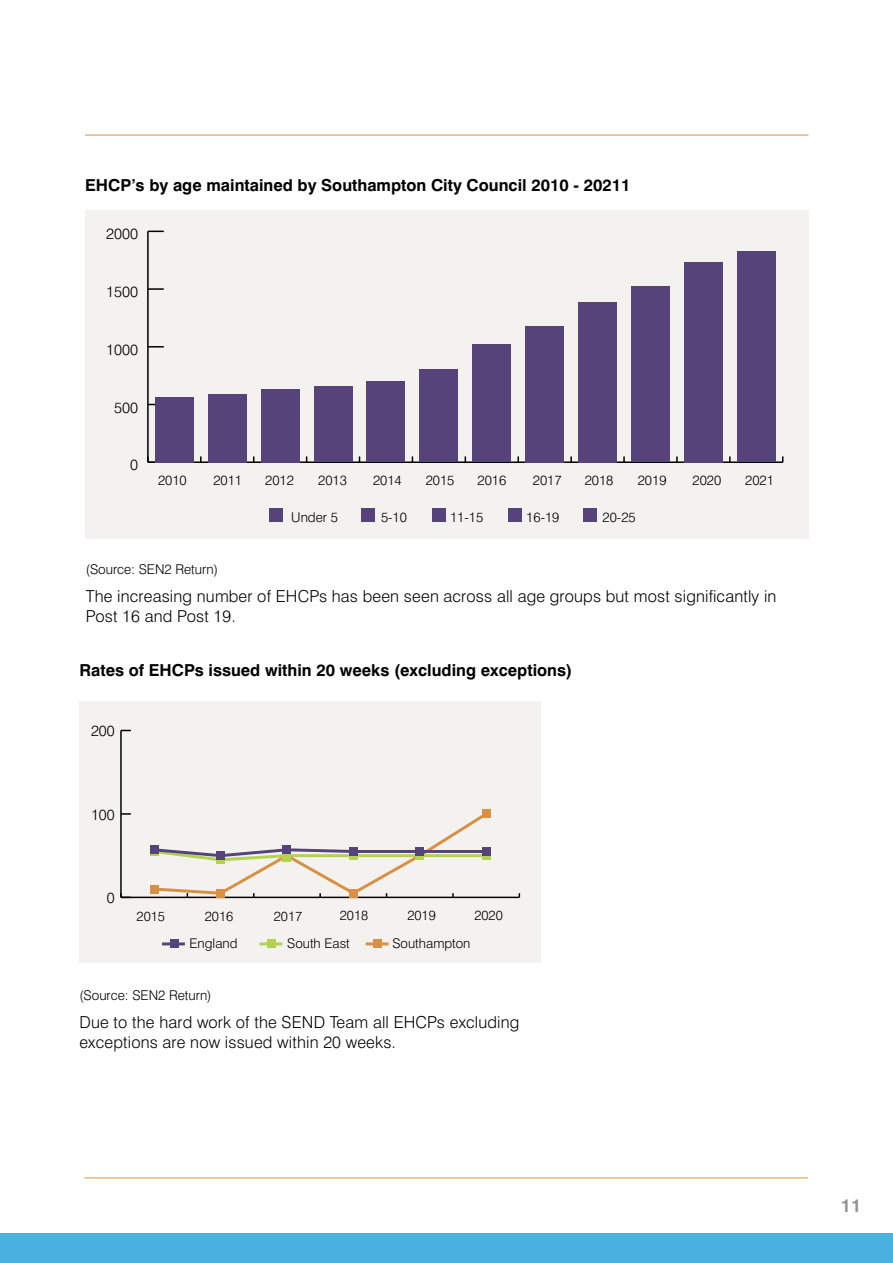
<style>
.page{position:relative;width:893px;height:1263px;background:#fff}
.page>*{position:absolute;margin:0;border:0;box-sizing:border-box;transform-origin:0 0}
.t1{font:700 18px "Swiss 721 BT";color:#939393}
.t2{font:300 16.5px/19.8px "Swiss 721 BT";letter-spacing:.01em;color:#000}
.t3{font:700 16.5px "Swiss 721 BT";color:#000}
.t4{font:300 15px "Swiss 721 BT";color:#000}
.t5{font:300 14.85px "Swiss 721 BT";color:#000}
.t6{font:300 13.5px "Swiss 721 BT";color:#000}
.t7{font:300 13.35px "Swiss 721 BT";color:#000}
</style>
<div class="page">
<div style="left:0;top:1233px;width:893px;height:30px;background:#4bb1e0"></div>
<hr style="left:85px;top:135px;width:724px;height:1px;background:#d89047">
<hr style="left:84px;top:1177px;width:724px;height:1px;background:#d89047">
<div style="left:85px;top:210px;width:724px;height:329px;background:#f4f2ef"></div>
<hr style="left:148px;top:461px;width:635px;height:2px;background:#000">
<svg style="left:623px;top:456px;width:2px;height:6px"></svg>
<svg style="left:676px;top:456px;width:2px;height:6px"></svg>
<svg style="left:729px;top:456px;width:2px;height:6px"></svg>
<hr style="left:147px;top:231px;width:2px;height:231px;background:#000">
<svg style="left:147px;top:456px;width:17px;height:7px"></svg>
<svg style="left:149px;top:346px;width:15px;height:1px"></svg>
<svg style="left:148px;top:288px;width:16px;height:2px"></svg>
<svg style="left:149px;top:231px;width:15px;height:1px"></svg>
<div style="left:155px;top:397px;width:38px;height:65px;background:#55437a"></div>
<div style="left:208px;top:394px;width:38px;height:68px;background:#55437a"></div>
<div style="left:261px;top:389px;width:38px;height:73px;background:#55437a"></div>
<div style="left:314px;top:387px;width:38px;height:75px;background:#55437a"></div>
<div style="left:367px;top:381px;width:38px;height:81px;background:#55437a"></div>
<div style="left:420px;top:369px;width:38px;height:93px;background:#55437a"></div>
<div style="left:473px;top:344px;width:38px;height:118px;background:#55437a"></div>
<div style="left:526px;top:326px;width:38px;height:136px;background:#55437a"></div>
<div style="left:579px;top:302px;width:38px;height:160px;background:#55437a"></div>
<div style="left:631px;top:286px;width:38px;height:176px;background:#55437a"></div>
<div style="left:684px;top:262px;width:38px;height:200px;background:#55437a"></div>
<div style="left:737px;top:251px;width:38px;height:211px;background:#55437a"></div>
<div style="left:269px;top:508px;width:14px;height:14px;background:#55437a"></div>
<div style="left:361px;top:508px;width:14px;height:14px;background:#55437a"></div>
<div style="left:432px;top:508px;width:14px;height:14px;background:#55437a"></div>
<div style="left:508px;top:508px;width:14px;height:14px;background:#55437a"></div>
<div style="left:583px;top:508px;width:14px;height:14px;background:#55437a"></div>
<div style="left:79px;top:702px;width:461px;height:261px;background:#f4f2ef"></div>
<hr style="left:162px;top:942px;width:23px;height:3px;background:#55437a">
<hr style="left:366px;top:942px;width:23px;height:3px;background:#d89047">
<div style="left:170px;top:939px;width:9px;height:9px;background:#55437a"></div>
<div style="left:373px;top:939px;width:9px;height:9px;background:#d89047"></div>
<hr style="left:121px;top:897px;width:398px;height:1px;background:#000">
<hr style="left:120px;top:730px;width:2px;height:167px;background:#000">
<svg style="left:120px;top:893px;width:11px;height:5px"></svg>
<svg style="left:121px;top:813px;width:10px;height:2px"></svg>
<svg style="left:151px;top:815px;width:339px;height:82px"></svg>
<hr style="left:353px;top:850px;width:67px;height:3px;background:#55437a">
<hr style="left:420px;top:850px;width:66px;height:3px;background:#55437a">
<div style="left:150px;top:884px;width:9px;height:9px;background:#d89047"></div>
<div style="left:216px;top:889px;width:9px;height:9px;background:#d89047"></div>
<div style="left:349px;top:889px;width:9px;height:9px;background:#d89047"></div>
<div style="left:482px;top:809px;width:9px;height:9px;background:#d89047"></div>
<div style="left:150px;top:847px;width:9px;height:9px;background:#b3d251"></div>
<div style="left:216px;top:855px;width:9px;height:9px;background:#b3d251"></div>
<div style="left:282px;top:853px;width:9px;height:8px;background:#b3d251"></div>
<div style="left:349px;top:851px;width:9px;height:9px;background:#b3d251"></div>
<div style="left:415px;top:851px;width:9px;height:9px;background:#b3d251"></div>
<div style="left:482px;top:851px;width:9px;height:9px;background:#b3d251"></div>
<div style="left:150px;top:845px;width:9px;height:9px;background:#55437a"></div>
<div style="left:216px;top:851px;width:9px;height:9px;background:#55437a"></div>
<div style="left:282px;top:845px;width:9px;height:9px;background:#55437a"></div>
<div style="left:349px;top:847px;width:9px;height:9px;background:#55437a"></div>
<div style="left:415px;top:847px;width:9px;height:9px;background:#55437a"></div>
<div style="left:482px;top:847px;width:9px;height:9px;background:#55437a"></div>
<hr style="left:259px;top:942px;width:23px;height:3px;background:#b3d251">
<div style="left:267px;top:939px;width:8px;height:9px;background:#b3d251"></div>
<p class="t3" style="left:85px;top:175px;width:547px">EHCP’s by age maintained by Southampton City Council 2010 - 20211</p>
<p class="t4" style="left:106px;top:225px;width:33px">2000</p>
<p class="t4" style="left:106px;top:283px;width:33px">1500</p>
<p class="t4" style="left:106px;top:340px;width:33px">1000</p>
<p class="t4" style="left:114px;top:398px;width:25px">500</p>
<p class="t4" style="left:130px;top:456px;width:9px">0</p>
<p class="t6" style="left:158px;top:472px;width:30px">2010</p>
<p class="t6" style="left:213px;top:472px;width:30px">2011</p>
<p class="t6" style="left:265px;top:472px;width:30px">2012</p>
<p class="t6" style="left:318px;top:472px;width:30px">2013</p>
<p class="t6" style="left:373px;top:472px;width:30px">2014</p>
<p class="t6" style="left:426px;top:472px;width:30px">2015</p>
<p class="t6" style="left:291px;top:509px;width:48px">Under 5</p>
<p class="t6" style="left:381px;top:509px;width:27px">5-10</p>
<p class="t6" style="left:450px;top:509px;width:35px">11-15</p>
<p class="t6" style="left:526px;top:509px;width:35px">16-19</p>
<p class="t6" style="left:602px;top:509px;width:35px">20-25</p>
<p class="t6" style="left:478px;top:472px;width:30px">2016</p>
<p class="t6" style="left:533px;top:472px;width:30px">2017</p>
<p class="t6" style="left:585px;top:472px;width:30px">2018</p>
<p class="t6" style="left:638px;top:472px;width:30px">2019</p>
<p class="t6" style="left:692px;top:472px;width:30px">2020</p>
<p class="t6" style="left:745px;top:472px;width:30px">2021</p>
<p class="t6" style="left:86px;top:560px;width:134px">(Source: SEN2 Return)</p>
<p class="t2" style="left:86px;top:586px;width:692px">The increasing number of EHCPs has been seen across all age groups but most significantly in<br>Post 16 and Post 19.</p>
<p class="t3" style="left:79px;top:660px;width:494px">Rates of EHCPs issued within 20 weeks (excluding exceptions)</p>
<p class="t5" style="left:91px;top:722px;width:25px">200</p>
<p class="t5" style="left:91px;top:805px;width:25px">100</p>
<p class="t5" style="left:107px;top:889px;width:9px">0</p>
<p class="t7" style="left:137px;top:908px;width:30px">2015</p>
<p class="t7" style="left:205px;top:908px;width:30px">2016</p>
<p class="t7" style="left:274px;top:908px;width:30px">2017</p>
<p class="t7" style="left:340px;top:907px;width:30px">2018</p>
<p class="t7" style="left:407px;top:907px;width:30px">2019</p>
<p class="t7" style="left:474px;top:907px;width:30px">2020</p>
<p class="t7" style="left:190px;top:935px;width:49px">England</p>
<p class="t7" style="left:287px;top:935px;width:64px">South East</p>
<p class="t7" style="left:392px;top:935px;width:79px">Southampton</p>
<p class="t6" style="left:79px;top:987px;width:134px">(Source: SEN2 Return)</p>
<p class="t2" style="left:79px;top:1012px;width:442px">Due to the hard work of the SEND Team all EHCPs excluding exceptions are now issued within 20 weeks.</p>
<p class="t1" style="left:841px;top:1195px;width:22px">11</p>
</div>
